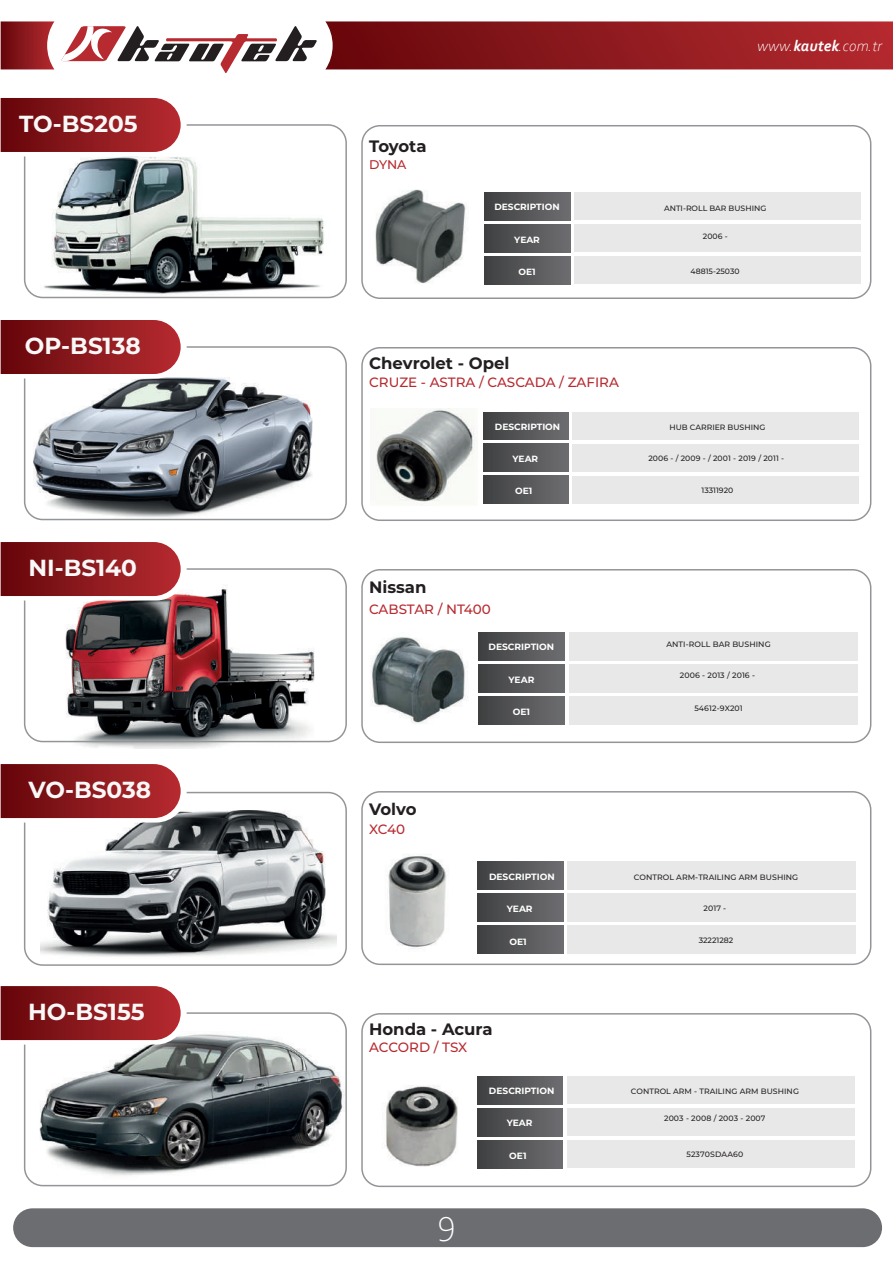
<style>
.page{position:relative;width:893px;height:1263px;background:#fff}
.page>*{position:absolute;margin:0;border:0;box-sizing:border-box;transform-origin:0 0}
.t1{font:300 36.6px "Corbel";color:#fff}
.t2{font:700 23.25px "Montserrat";color:#f7f8f7}
.t3{font:700 16.5px "Montserrat";color:#231f20}
.t4{font:italic 300 15.9px "Corbel";color:#fff}
.t5{font:500 13.5px "Montserrat";color:#b72a30}
.t6{font:500 12.6px "Montserrat";color:#b72a30}
.t7{font:700 9.15px "Montserrat";color:#fff}
.t8{font:700 9px "Montserrat";color:#fff}
.t9{font:500 7.8px "Montserrat";letter-spacing:.01em;color:#231f20}
.s1{font-weight:700}
</style>
<div class="page">
<img style="left:39px;top:1034px;width:308px;height:145px">
<img style="left:388px;top:854px;width:59px;height:95px">
<img style="left:41px;top:810px;width:295px;height:147px">
<img style="left:60px;top:585px;width:260px;height:163px">
<img style="left:33px;top:377px;width:279px;height:140px">
<img style="left:41px;top:156px;width:290px;height:143px">
<div style="left:24px;top:1012px;width:323px;height:174px;border:2px solid #939598;border-radius:18px"></div>
<div style="left:361px;top:1013px;width:510px;height:174px;border:2px solid #939598;border-radius:18px"></div>
<svg style="left:1px;top:986px;width:186px;height:58px;background:#993438"></svg>
<div style="left:477px;top:1076px;width:86px;height:28px;background:linear-gradient(to right,#3f4041,#6d6d71)"></div>
<div style="left:477px;top:1108px;width:86px;height:28px;background:linear-gradient(to right,#3f4041,#6d6d71)"></div>
<div style="left:477px;top:1140px;width:86px;height:28px;background:linear-gradient(to right,#3f4041,#6d6d71)"></div>
<div style="left:567px;top:1076px;width:287px;height:28px;background:#e8e8e9"></div>
<div style="left:567px;top:1108px;width:287px;height:28px;background:#e8e8e9"></div>
<div style="left:567px;top:1140px;width:287px;height:28px;background:#e8e8e9"></div>
<svg style="left:325px;top:21px;width:568px;height:48px;background:#901d22"></svg>
<svg style="left:1px;top:21px;width:53px;height:48px;background:#942d31"></svg>
<svg style="left:61px;top:26px;width:256px;height:47px"></svg>
<div style="left:13px;top:1208px;width:869px;height:39px;background:#6c6d70;border-radius:19px"></div>
<div style="left:24px;top:124px;width:323px;height:174px;border:2px solid #939598;border-radius:18px"></div>
<div style="left:361px;top:125px;width:510px;height:174px;border:2px solid #939598;border-radius:18px"></div>
<svg style="left:1px;top:98px;width:186px;height:58px;background:#9a3539"></svg>
<div style="left:24px;top:346px;width:323px;height:174px;border:2px solid #939598;border-radius:18px"></div>
<div style="left:361px;top:347px;width:510px;height:174px;border:2px solid #939598;border-radius:18px"></div>
<div style="left:24px;top:568px;width:323px;height:174px;border:2px solid #939598;border-radius:18px"></div>
<div style="left:24px;top:792px;width:323px;height:174px;border:2px solid #939598;border-radius:18px"></div>
<div style="left:361px;top:569px;width:510px;height:174px;border:2px solid #939598;border-radius:18px"></div>
<svg style="left:1px;top:542px;width:186px;height:58px;background:#9a3438"></svg>
<div style="left:361px;top:791px;width:510px;height:174px;border:2px solid #939598;border-radius:18px"></div>
<svg style="left:1px;top:764px;width:186px;height:58px;background:#983337"></svg>
<div style="left:485px;top:192px;width:85px;height:28px;background:linear-gradient(to right,#3f4041,#6e6e71)"></div>
<div style="left:485px;top:224px;width:85px;height:28px;background:linear-gradient(to right,#3f4041,#6e6e71)"></div>
<div style="left:485px;top:256px;width:85px;height:28px;background:linear-gradient(to right,#3f4041,#6e6e71)"></div>
<div style="left:574px;top:192px;width:286px;height:28px;background:#e8e8e9"></div>
<div style="left:574px;top:224px;width:286px;height:28px;background:#e8e8e9"></div>
<div style="left:574px;top:256px;width:286px;height:28px;background:#e8e8e9"></div>
<div style="left:483px;top:412px;width:86px;height:28px;background:linear-gradient(to right,#3f4041,#6d6d71)"></div>
<div style="left:483px;top:444px;width:86px;height:28px;background:linear-gradient(to right,#3f4041,#6d6d71)"></div>
<div style="left:483px;top:476px;width:86px;height:28px;background:linear-gradient(to right,#3f4041,#6d6d71)"></div>
<div style="left:573px;top:412px;width:286px;height:28px;background:#e8e8e9"></div>
<div style="left:573px;top:444px;width:286px;height:28px;background:#e8e8e9"></div>
<div style="left:573px;top:476px;width:286px;height:28px;background:#e8e8e9"></div>
<div style="left:479px;top:632px;width:86px;height:28px;background:linear-gradient(to right,#3f4041,#6d6d71)"></div>
<div style="left:479px;top:664px;width:86px;height:28px;background:linear-gradient(to right,#3f4041,#6d6d71)"></div>
<div style="left:479px;top:696px;width:86px;height:28px;background:linear-gradient(to right,#3f4041,#6d6d71)"></div>
<div style="left:569px;top:632px;width:288px;height:28px;background:#e8e8e9"></div>
<div style="left:569px;top:664px;width:288px;height:28px;background:#e8e8e9"></div>
<div style="left:569px;top:696px;width:288px;height:28px;background:#e8e8e9"></div>
<div style="left:477px;top:861px;width:86px;height:29px;background:linear-gradient(to right,#3f4041,#6d6d71)"></div>
<div style="left:477px;top:894px;width:86px;height:28px;background:linear-gradient(to right,#3f4041,#6d6d71)"></div>
<div style="left:477px;top:926px;width:86px;height:28px;background:linear-gradient(to right,#3f4041,#6d6d71)"></div>
<div style="left:567px;top:861px;width:289px;height:29px;background:#e8e8e9"></div>
<div style="left:567px;top:894px;width:289px;height:28px;background:#e8e8e9"></div>
<div style="left:567px;top:926px;width:289px;height:28px;background:#e8e8e9"></div>
<svg style="left:1px;top:320px;width:186px;height:58px;background:#9a3539"></svg>
<img style="left:375px;top:189px;width:92px;height:95px">
<img style="left:375px;top:408px;width:100px;height:97px">
<img style="left:370px;top:637px;width:98px;height:87px">
<img style="left:386px;top:1085px;width:72px;height:82px">
<h2 class="t2" style="left:19px;top:107px;width:120px">TO-BS205</h2>
<h2 class="t2" style="left:25px;top:329px;width:117px">OP-BS138</h2>
<h2 class="t2" style="left:28px;top:551px;width:110px">NI-BS140</h2>
<h2 class="t2" style="left:29px;top:773px;width:124px">VO-BS038</h2>
<h2 class="t2" style="left:28px;top:995px;width:118px">HO-BS155</h2>
<h3 class="t4" style="left:757px;top:36px;width:126px">www.<span class="s1">kautek</span>.com.tr</h3>
<h3 class="t3" style="left:369px;top:134px;width:59px">Toyota</h3>
<h3 class="t6" style="left:369px;top:156px;width:39px">DYNA</h3>
<p class="t8" style="left:494px;top:201px;width:67px">DESCRIPTION</p>
<p class="t8" style="left:514px;top:233px;width:27px">YEAR</p>
<p class="t8" style="left:518px;top:265px;width:19px">OE1</p>
<p class="t9" style="left:664px;top:202px;width:104px">ANTI-ROLL BAR BUSHING</p>
<p class="t9" style="left:703px;top:230px;width:27px">2006 -</p>
<p class="t9" style="left:691px;top:265px;width:51px">48815-25030</p>
<h3 class="t3" style="left:369px;top:351px;width:142px">Chevrolet - Opel</h3>
<h3 class="t5" style="left:369px;top:373px;width:251px">CRUZE - ASTRA / CASCADA / ZAFIRA</h3>
<p class="t8" style="left:495px;top:420px;width:67px">DESCRIPTION</p>
<p class="t8" style="left:513px;top:452px;width:27px">YEAR</p>
<p class="t8" style="left:515px;top:485px;width:19px">OE1</p>
<p class="t9" style="left:669px;top:422px;width:97px">HUB CARRIER BUSHING</p>
<p class="t9" style="left:648px;top:453px;width:137px">2006 - / 2009 - / 2001 - 2019 / 2011 -</p>
<p class="t9" style="left:701px;top:485px;width:33px">13311920</p>
<h3 class="t3" style="left:369px;top:575px;width:59px">Nissan</h3>
<h3 class="t5" style="left:369px;top:599px;width:123px">CABSTAR / NT400</h3>
<p class="t7" style="left:488px;top:640px;width:67px">DESCRIPTION</p>
<p class="t7" style="left:509px;top:673px;width:27px">YEAR</p>
<p class="t7" style="left:513px;top:705px;width:19px">OE1</p>
<p class="t9" style="left:666px;top:639px;width:106px">ANTI-ROLL BAR BUSHING</p>
<p class="t9" style="left:680px;top:670px;width:77px">2006 - 2013 / 2016 -</p>
<p class="t9" style="left:694px;top:703px;width:50px">54612-9X201</p>
<h3 class="t3" style="left:369px;top:797px;width:49px">Volvo</h3>
<h3 class="t5" style="left:369px;top:820px;width:38px">XC40</h3>
<p class="t7" style="left:489px;top:870px;width:67px">DESCRIPTION</p>
<p class="t7" style="left:507px;top:902px;width:27px">YEAR</p>
<p class="t7" style="left:509px;top:935px;width:19px">OE1</p>
<h3 class="t3" style="left:369px;top:1017px;width:125px">Honda - Acura</h3>
<h3 class="t5" style="left:369px;top:1037px;width:100px">ACCORD / TSX</h3>
<p class="t8" style="left:489px;top:1084px;width:67px">DESCRIPTION</p>
<p class="t8" style="left:507px;top:1117px;width:27px">YEAR</p>
<p class="t8" style="left:509px;top:1149px;width:19px">OE1</p>
<h1 class="t1" style="left:437px;top:1198px;width:20px">9</h1>
<p class="t9" style="left:634px;top:871px;width:166px">CONTROL ARM-TRAILING ARM BUSHING</p>
<p class="t9" style="left:703px;top:903px;width:24px">2017 -</p>
<p class="t9" style="left:699px;top:935px;width:36px">32221282</p>
<p class="t9" style="left:631px;top:1086px;width:170px">CONTROL ARM - TRAILING ARM BUSHING</p>
<p class="t9" style="left:664px;top:1112px;width:103px">2003 - 2008 / 2003 - 2007</p>
<p class="t9" style="left:686px;top:1148px;width:58px">52370SDAA60</p>
</div>
